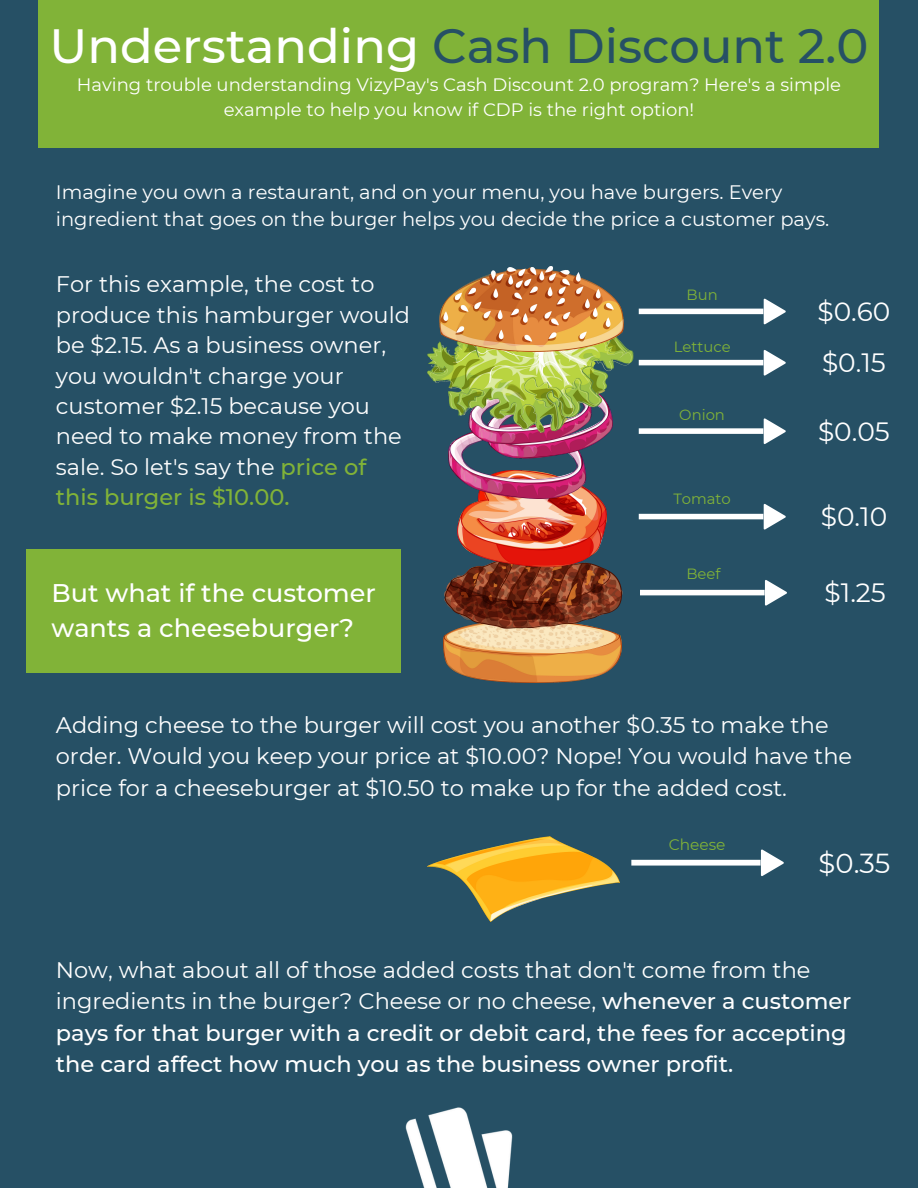
<style>
.page{position:relative;width:918px;height:1188px;background:#265065}
.page>*{position:absolute;margin:0;border:0;box-sizing:border-box;transform-origin:0 0}
.t1{font:500 48px "Montserrat";color:#265065}
.t2{font:27.45px "Montserrat";color:#fff}
.t3{font:26.4px/51.3px "Montserrat";color:#fff}
.t4{font:500 25.5px/34.8px "Montserrat";color:#fff}
.t5{font:22.5px/30.3px "Montserrat";color:#fff}
.t6{font:500 22.5px/31.5px "Montserrat";color:#fff}
.t7{font:19.5px/27px "Montserrat";color:#fff}
.t8{font:18px/24.8px "Montserrat";color:#fff;text-align:center}
.t9{font:15.3px "Montserrat";color:#81b338}
.t10{font:14.85px "Montserrat";color:#81b338}
.s1{color:#fff}
.s2{font-weight:500;color:#81b338}
.s3{font-weight:400}
</style>
<div class="page">
<img style="left:427px;top:836px;width:192px;height:85px">
<div style="left:631px;top:860px;width:130px;height:6px;background:#fff"></div>
<svg style="left:761px;top:849px;width:23px;height:27px"></svg>
<img style="left:443px;top:628px;width:178px;height:54px">
<img style="left:445px;top:566px;width:177px;height:62px">
<img style="left:457px;top:498px;width:149px;height:68px">
<img style="left:448px;top:432px;width:161px;height:66px">
<img style="left:427px;top:313px;width:206px;height:119px">
<img style="left:440px;top:266px;width:183px;height:85px">
<div style="left:639px;top:309px;width:124px;height:5px;background:#fff"></div>
<svg style="left:764px;top:298px;width:22px;height:27px"></svg>
<div style="left:639px;top:360px;width:124px;height:5px;background:#fff"></div>
<svg style="left:764px;top:350px;width:22px;height:26px"></svg>
<div style="left:639px;top:428px;width:124px;height:6px;background:#fff"></div>
<svg style="left:764px;top:418px;width:22px;height:26px"></svg>
<div style="left:639px;top:514px;width:124px;height:5px;background:#fff"></div>
<svg style="left:764px;top:504px;width:22px;height:26px"></svg>
<div style="left:640px;top:590px;width:125px;height:5px;background:#fff"></div>
<svg style="left:765px;top:580px;width:22px;height:26px"></svg>
<div style="left:39px;top:0;width:840px;height:148px;background:#81b338"></div>
<img style="left:405px;top:1107px;width:108px;height:81px">
<div style="left:26px;top:549px;width:375px;height:124px;background:#81b338"></div>
<h1 class="t1" style="left:50px;top:16px;width:820px"><span class="s1">Understanding</span> Cash Discount 2.0</h1>
<p class="t8" style="left:77px;top:72px;width:766px">Having trouble understanding VizyPay's Cash Discount 2.0 program? Here's a simple example to help you know if CDP is the right option!</p>
<p class="t7" style="left:56px;top:179px;width:775px">Imagine you own a restaurant, and on your menu, you have burgers. Every ingredient that goes on the burger helps you decide the price a customer pays.</p>
<p class="t5" style="left:56px;top:269px;width:356px">For this example, the cost to produce this hamburger would be $2.15. As a business owner, you wouldn't charge your customer $2.15 because you need to make money from the sale. So let's say the <span class="s2">price of this burger is $10.00.</span></p>
<p class="t4" style="left:51px;top:575px;width:326px">But what if the customer wants a cheeseburger?</p>
<p class="t10" style="left:687px;top:285px;width:33px">Bun</p>
<p class="t10" style="left:674px;top:337px;width:58px">Lettuce</p>
<p class="t10" style="left:679px;top:406px;width:47px">Onion</p>
<p class="t10" style="left:673px;top:489px;width:59px">Tomato</p>
<p class="t10" style="left:686px;top:565px;width:36px">Beef</p>
<p class="t3" style="left:817px;top:286px;width:75px">$0.60 $0.15</p>
<p class="t3" style="left:818px;top:406px;width:73px">$0.05</p>
<p class="t3" style="left:821px;top:491px;width:68px">$0.10</p>
<p class="t3" style="left:825px;top:567px;width:63px">$1.25</p>
<p class="t5" style="left:56px;top:709px;width:798px;line-height:31.5px">Adding cheese to the burger will cost you another $0.35 to make the order. Would you keep your price at $10.00? Nope! You would have the price for a cheeseburger at $10.50 to make up for the added cost.</p>
<p class="t9" style="left:669px;top:836px;width:58px">Cheese</p>
<p class="t2" style="left:819px;top:846px;width:73px">$0.35</p>
<p class="t6" style="left:56px;top:954px;width:797px"><span class="s3">Now, what about all of those added costs that don't come from the ingredients in the burger? Cheese or no cheese,</span> whenever a customer pays for that burger with a credit or debit card, the fees for accepting the card affect how much you as the business owner profit.</p>
</div>
